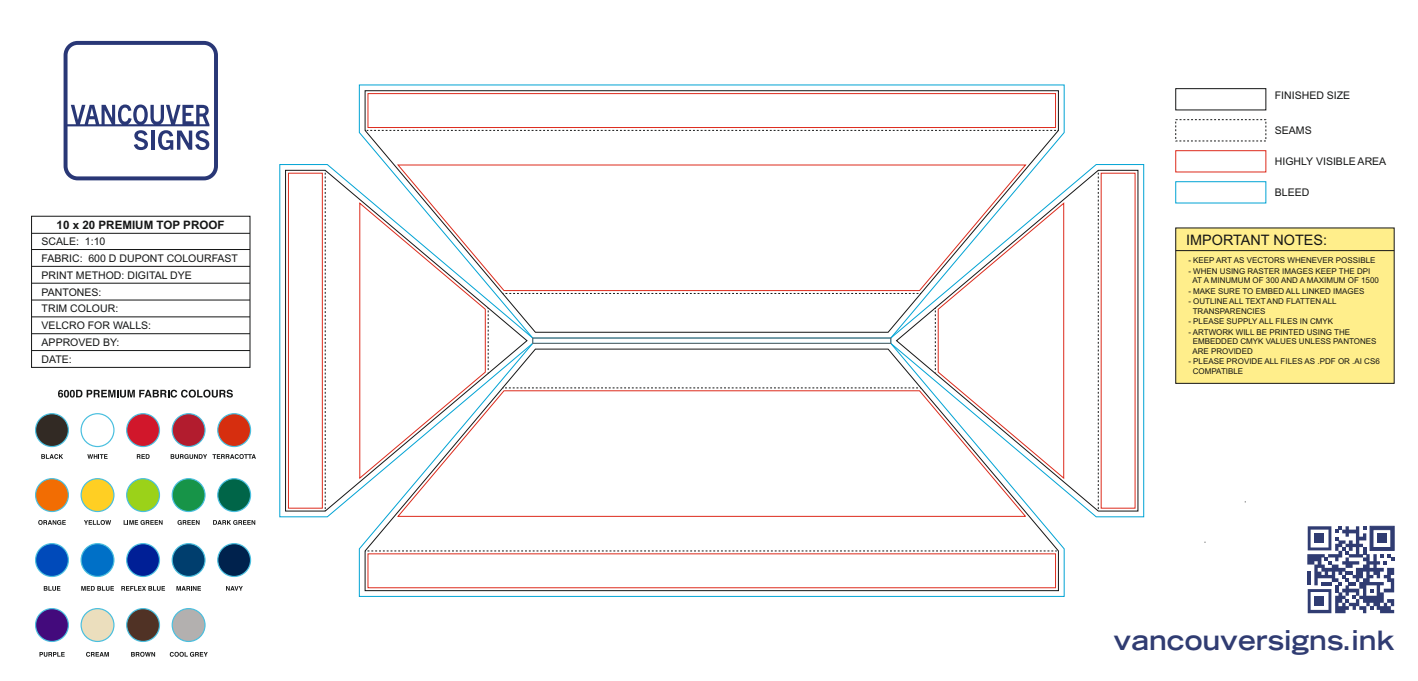
<style>
.page{position:relative;width:1418px;height:681px;background:#fff}
.page>*{position:absolute;margin:0;border:0;box-sizing:border-box;transform-origin:0 0}
.t1{font:700 expanded 26.68px "Trade Gothic LT Std";color:#303c72}
.t2{font:14.4px "Arial";color:#151616}
.t3{font:700 11.6px "Arial";color:#151616}
.t4{font:10.52px/16.8px "Arial";color:#151616}
.t5{font:8px/9.6px "Arial";color:#151616}
</style>
<div class="page">
<svg style="left:279px;top:164px;width:249px;height:353px"></svg>
<svg style="left:890px;top:164px;width:254px;height:353px"></svg>
<svg style="left:359px;top:84px;width:705px;height:254px"></svg>
<svg style="left:359px;top:343px;width:705px;height:253px"></svg>
<svg style="left:226px;top:586px;width:17px;height:4px"></svg>
<svg style="left:213px;top:520px;width:42px;height:4px"></svg>
<svg style="left:217px;top:413px;width:34px;height:34px"></svg>
<svg style="left:217px;top:478px;width:34px;height:34px"></svg>
<svg style="left:217px;top:543px;width:34px;height:34px"></svg>
<svg style="left:137px;top:454px;width:13px;height:4px"></svg>
<svg style="left:131px;top:651px;width:24px;height:5px"></svg>
<svg style="left:121px;top:586px;width:44px;height:4px"></svg>
<svg style="left:124px;top:520px;width:39px;height:4px"></svg>
<svg style="left:126px;top:413px;width:34px;height:34px"></svg>
<svg style="left:126px;top:478px;width:34px;height:34px"></svg>
<svg style="left:126px;top:543px;width:34px;height:34px"></svg>
<svg style="left:126px;top:608px;width:34px;height:33px"></svg>
<svg style="left:87px;top:454px;width:21px;height:4px"></svg>
<svg style="left:86px;top:651px;width:23px;height:5px"></svg>
<svg style="left:81px;top:586px;width:33px;height:4px"></svg>
<svg style="left:84px;top:520px;width:27px;height:4px"></svg>
<svg style="left:80px;top:413px;width:34px;height:34px"></svg>
<svg style="left:80px;top:478px;width:34px;height:34px"></svg>
<svg style="left:80px;top:543px;width:34px;height:34px"></svg>
<svg style="left:80px;top:608px;width:34px;height:33px"></svg>
<svg style="left:41px;top:454px;width:22px;height:4px"></svg>
<svg style="left:39px;top:652px;width:26px;height:4px"></svg>
<svg style="left:44px;top:586px;width:16px;height:4px"></svg>
<svg style="left:38px;top:520px;width:28px;height:4px"></svg>
<svg style="left:35px;top:413px;width:34px;height:34px"></svg>
<svg style="left:35px;top:478px;width:34px;height:34px"></svg>
<svg style="left:35px;top:543px;width:34px;height:34px"></svg>
<svg style="left:35px;top:608px;width:34px;height:33px"></svg>
<svg style="left:171px;top:454px;width:85px;height:4px"></svg>
<svg style="left:170px;top:651px;width:38px;height:5px"></svg>
<svg style="left:176px;top:586px;width:25px;height:4px"></svg>
<svg style="left:177px;top:520px;width:22px;height:4px"></svg>
<svg style="left:172px;top:413px;width:34px;height:34px"></svg>
<svg style="left:172px;top:478px;width:34px;height:34px"></svg>
<svg style="left:172px;top:543px;width:34px;height:34px"></svg>
<svg style="left:172px;top:608px;width:34px;height:33px"></svg>
<svg style="left:58px;top:389px;width:175px;height:8px"></svg>
<div style="left:1175px;top:228px;width:219px;height:155px;background:#ffee8b"></div>
<hr style="left:1175px;top:250px;width:219px;height:1px;background:#151616">
<div style="left:1175px;top:88px;width:90px;height:22px;border:1px solid #151616"></div>
<div style="left:1175px;top:150px;width:90px;height:22px;border:1px solid #dd2b1c"></div>
<div style="left:1175px;top:181px;width:90px;height:22px;border:1px solid #00a3d4"></div>
<hr style="left:32px;top:233px;width:218px;height:1px;background:#151616">
<hr style="left:32px;top:249px;width:218px;height:1px;background:#151616">
<hr style="left:32px;top:266px;width:218px;height:1px;background:#151616">
<hr style="left:32px;top:283px;width:218px;height:1px;background:#151616">
<hr style="left:32px;top:300px;width:218px;height:1px;background:#151616">
<hr style="left:32px;top:316px;width:218px;height:1px;background:#151616">
<hr style="left:32px;top:333px;width:218px;height:1px;background:#151616">
<hr style="left:32px;top:350px;width:218px;height:1px;background:#151616">
<svg style="left:1307px;top:526px;width:87px;height:87px"></svg>
<svg style="left:64px;top:41px;width:154px;height:139px"></svg>
<h3 class="t3" style="left:57px;top:220px;width:169px">10 x 20 PREMIUM TOP PROOF</h3>
<h3 class="t4" style="left:42px;top:234px;width:198px">SCALE: 1:10<br>FABRIC: 600 D DUPONT COLOURFAST<br>PRINT METHOD: DIGITAL DYE<br>PANTONES:<br>TRIM COLOUR:<br>VELCRO FOR WALLS:<br>APPROVED BY:<br>DATE:</h3>
<h3 class="t4" style="left:1274px;top:88px;width:77px">FINISHED SIZE</h3>
<h3 class="t4" style="left:1274px;top:123px;width:38px">SEAMS</h3>
<h3 class="t4" style="left:1274px;top:154px;width:113px">HIGHLY VISIBLE AREA</h3>
<h3 class="t4" style="left:1274px;top:184px;width:36px">BLEED</h3>
<h2 class="t2" style="left:1186px;top:234px;width:142px">IMPORTANT NOTES:</h2>
<p class="t5" style="left:1188px;top:256px;width:189px">- KEEP ART AS VECTORS WHENEVER POSSIBLE</p>
<p class="t5" style="left:1192px;top:267px;width:188px;text-indent:-4px">- WHEN USING RASTER IMAGES KEEP THE DPI<br>AT A MINUMUM OF 300 AND A MAXIMUM OF 1500</p>
<p class="t5" style="left:1188px;top:287px;width:177px">- MAKE SURE TO EMBED ALL LINKED IMAGES</p>
<p class="t5" style="left:1192px;top:297px;width:145px;text-indent:-4px">- OUTLINE ALL TEXTAND FLATTEN ALL<br>TRANSPARENCIES</p>
<p class="t5" style="left:1188px;top:317px;width:146px">- PLEASE SUPPLY ALL FILES IN CMYK</p>
<p class="t5" style="left:1192px;top:327px;width:186px;text-indent:-4px">- ARTWORK WILL BE PRINTED USING THE<br>EMBEDDED CMYK VALUES UNLESS PANTONES<br>ARE PROVIDED</p>
<p class="t5" style="left:1192px;top:357px;width:188px;text-indent:-4px">- PLEASE PROVIDE ALL FILES AS .PDF OR .AI CS6<br>COMPATIBLE</p>
<h1 class="t1" style="left:1113px;top:630px;width:282px">vancouversigns.ink</h1>
</div>
